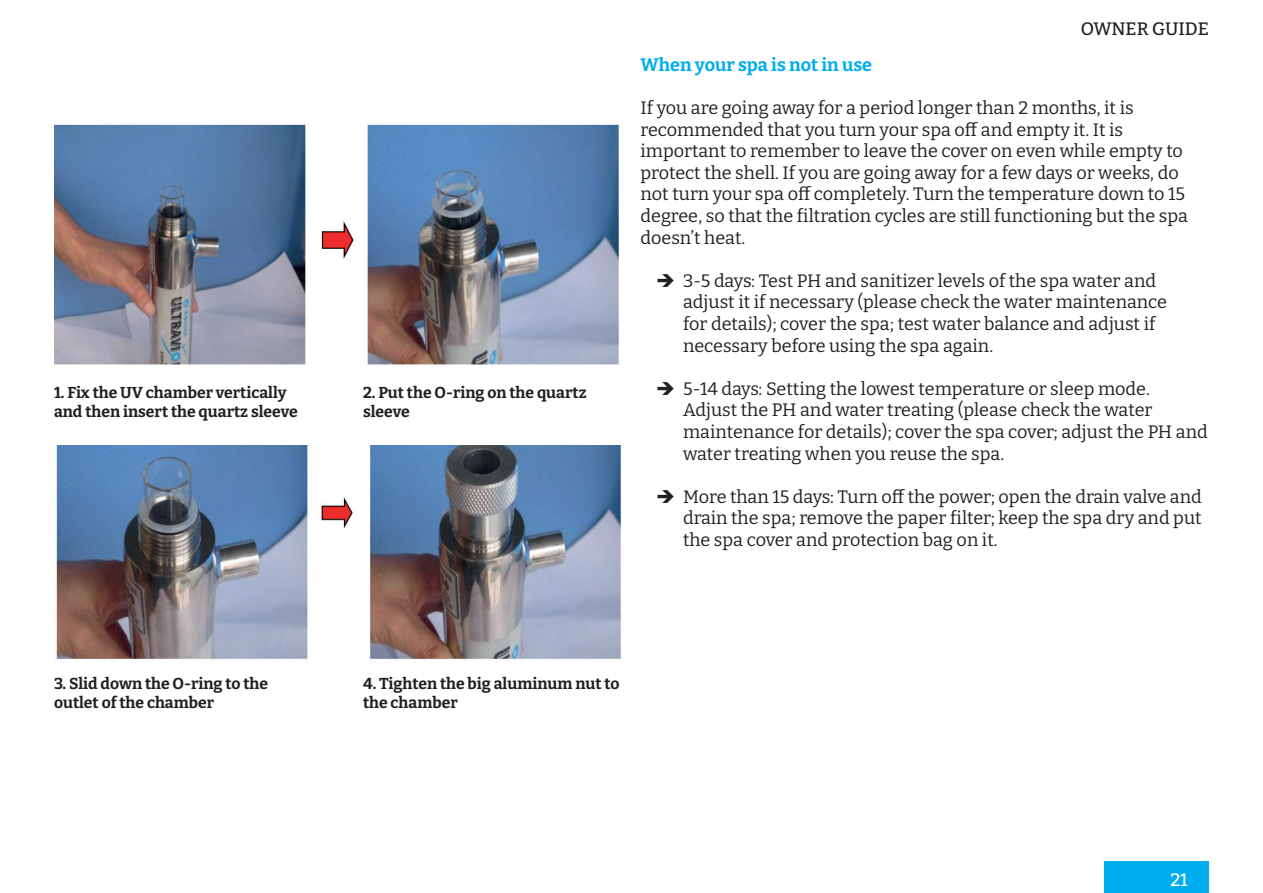
<style>
.page{position:relative;width:1263px;height:893px;background:#fff}
.page>*{position:absolute;margin:0;border:0;box-sizing:border-box;transform-origin:0 0}
.t1{font:18px/21.6px "Bitter";color:#231f20}
.t2{font:700 18px "Bitter";color:#00aeef}
.t3{font:500 18px "Bitter";color:#231f20}
.t4{font:500 18px "Bitter";color:#fff}
.t5{font:700 15.75px/18.9px "Bitter";color:#231f20}
</style>
<div class="page">
<div style="left:1104px;top:861px;width:105px;height:32px;background:#00aeef"></div>
<img style="left:54px;top:123px;width:565px;height:242px">
<img style="left:56px;top:445px;width:565px;height:214px">
<p class="t5" style="left:54px;top:383px;width:245px">1. Fix the UV chamber vertically and then insert the quartz sleeve</p>
<p class="t5" style="left:54px;top:674px;width:216px">3. Slid down the O-ring to the outlet of the chamber</p>
<p class="t5" style="left:363px;top:383px;width:225px">2. Put the O-ring on the quartz sleeve</p>
<p class="t3" style="left:1081px;top:22px;width:130px">OWNER GUIDE</p>
<p class="t2" style="left:640px;top:54px;width:233px">When your spa is not in use</p>
<p class="t1" style="left:640px;top:97px;width:549px">If you are going away for a period longer than 2 months, it is recommended that you turn your spa off and empty it. It is important to remember to leave the cover on even while empty to protect the shell. If you are going away for a few days or weeks, do not turn your spa off completely. Turn the temperature down to 15 degree, so that the filtration cycles are still functioning but the spa doesn’t heat.</p>
<p class="t1" style="left:683px;top:269px;width:485px">3-5 days: Test PH and sanitizer levels of the spa water and adjust it if necessary (please check the water maintenance for details); cover the spa; test water balance and adjust if necessary before using the spa again.</p>
<p class="t1" style="left:683px;top:377px;width:526px">5-14 days: Setting the lowest temperature or sleep mode.<br>Adjust the PH and water treating (please check the water maintenance for details); cover the spa cover; adjust the PH and water treating when you reuse the spa.</p>
<p class="t1" style="left:683px;top:485px;width:520px;text-align:justify">More than 15 days: Turn off the power; open the drain valve and drain the spa; remove the paper filter; keep the spa dry and put the spa cover and protection bag on it.</p>
<p class="t5" style="left:363px;top:674px;width:258px">4. Tighten the big aluminum nut to the chamber</p>
<p class="t4" style="left:1170px;top:870px;width:19px">21</p>
</div>
